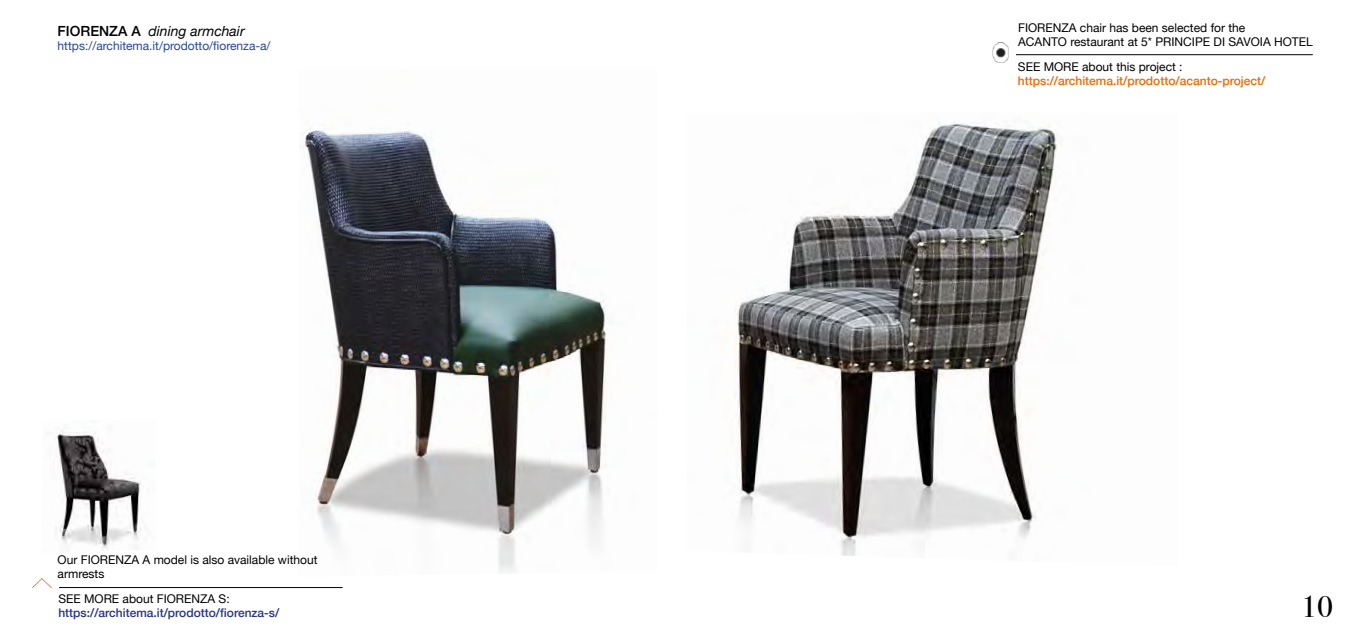
<style>
.page{position:relative;width:1361px;height:638px;background:#fff}
.page>*{position:absolute;margin:0;border:0;box-sizing:border-box;transform-origin:0 0}
.t1{font:30px "Bodoni Svty Two ITCTT";color:#000}
.t2{font:italic 14px "Helvetica Neue";color:#000}
.t3{font:12px/14.4px "Helvetica Neue";color:#000}
.t4{font:500 12px "Helvetica Neue";color:#ec6907}
.t5{font:12px "Helvetica Neue";color:#284798}
.t6{font:500 12px "Helvetica Neue";color:#283583}
.s1{font-weight:500;font-style:normal}
</style>
<div class="page">
<img style="left:303px;top:128px;width:306px;height:445px">
<img style="left:734px;top:122px;width:324px;height:434px">
<img style="left:49px;top:430px;width:94px;height:119px">
<img style="left:992px;top:43px;width:17px;height:19px">
<hr style="left:1016px;top:55px;width:296px;height:1px;background:#000">
<img style="left:32px;top:578px;width:20px;height:10px">
<hr style="left:59px;top:587px;width:284px;height:1px;background:#000">
<p class="t2" style="left:58px;top:21px;width:188px"><span class="s1">FIORENZA A</span> dining armchair</p>
<p class="t5" style="left:58px;top:38px;width:214px">https://architema.it/prodotto/fiorenza-a/</p>
<p class="t3" style="left:58px;top:553px;width:261px">Our FIORENZA A model is also available without armrests</p>
<p class="t3" style="left:58px;top:592px;width:173px">SEE MORE about FIORENZA S:</p>
<p class="t6" style="left:58px;top:603px;width:222px">https://architema.it/prodotto/fiorenza-s/</p>
<p class="t3" style="left:1018px;top:21px;width:296px">FIORENZA chair has been selected for the<br>ACANTO restaurant at 5* PRINCIPE DI SAVOIA HOTEL</p>
<p class="t3" style="left:1018px;top:60px;width:166px">SEE MORE about this project :</p>
<p class="t4" style="left:1018px;top:71px;width:249px">https://architema.it/prodotto/acanto-project/</p>
<h1 class="t1" style="left:1301px;top:582px;width:33px">10</h1>
</div>
